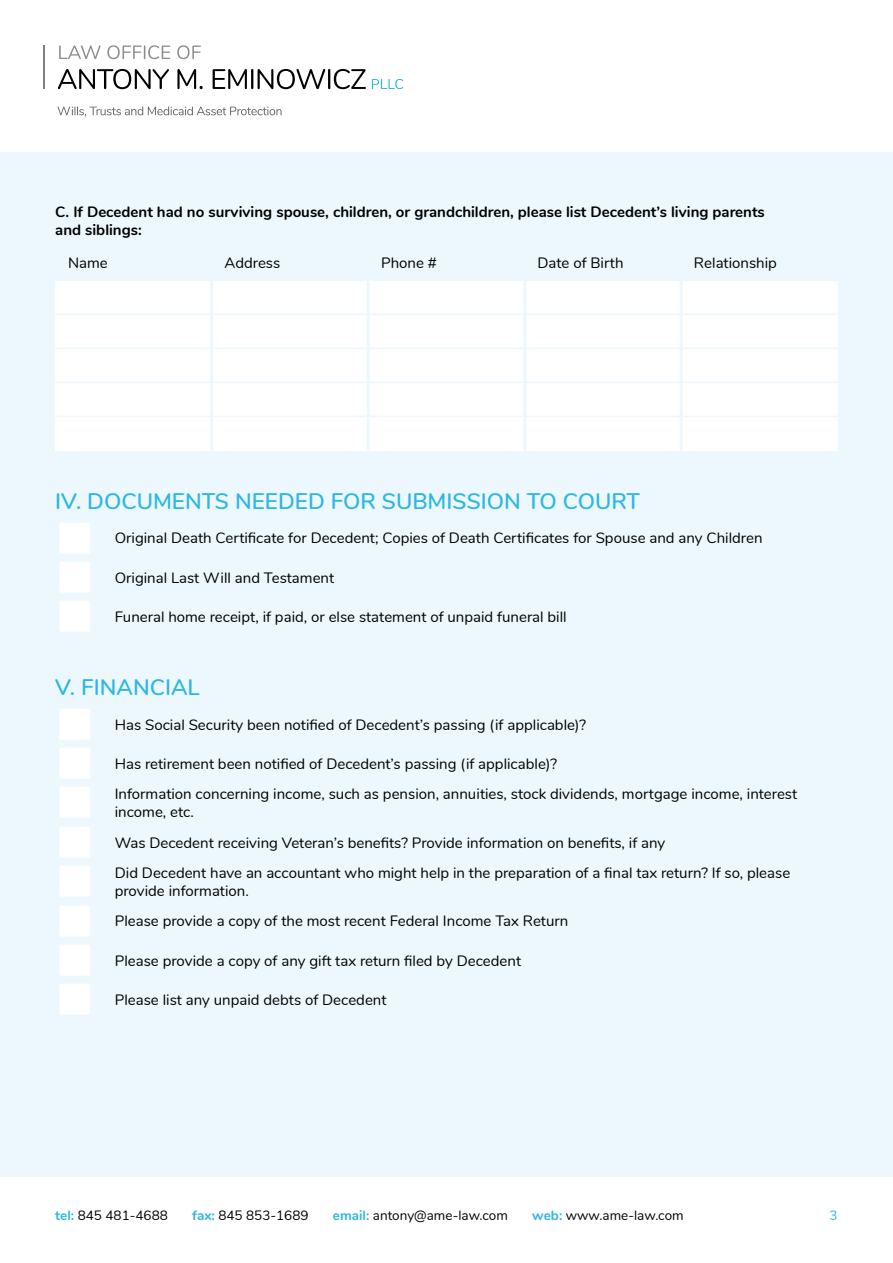
<style>
.page{position:relative;width:893px;height:1263px;background:#fff}
.page>*{position:absolute;margin:0;border:0;box-sizing:border-box;transform-origin:0 0}
.t1{font:600 22.5px "Nunito";color:#2eb6e4}
.t2{font:15px/30.3px "Nunito";color:#000}
.t3{font:700 15px/18px "Nunito";color:#000}
.t4{font:13.5px "Nunito";color:#000}
.t5{font:13.5px "Nunito";color:#2eb6e4}
.s1{font-weight:700;color:#2eb6e4}
</style>
<div class="page">
<svg style="left:59px;top:45px;width:42px;height:14px"></svg>
<svg style="left:107px;top:45px;width:63px;height:14px"></svg>
<svg style="left:177px;top:45px;width:24px;height:14px"></svg>
<hr style="left:43px;top:45px;width:2px;height:44px;background:#808080">
<svg style="left:58px;top:69px;width:111px;height:20px"></svg>
<svg style="left:177px;top:69px;width:26px;height:20px"></svg>
<svg style="left:213px;top:69px;width:153px;height:20px"></svg>
<svg style="left:372px;top:79px;width:31px;height:10px"></svg>
<svg style="left:58px;top:107px;width:224px;height:10px"></svg>
<div style="left:0;top:153px;width:893px;height:1024px;background:#ecf8fd"></div>
<div style="left:55px;top:244px;width:783px;height:206px;background:#fff"></div>
<div style="left:55px;top:244px;width:783px;height:36px;background:#ecf8fd"></div>
<hr style="left:210px;top:244px;width:3px;height:206px;background:#ecf8fd">
<hr style="left:367px;top:244px;width:3px;height:206px;background:#ecf8fd">
<hr style="left:523px;top:244px;width:3px;height:206px;background:#ecf8fd">
<hr style="left:680px;top:244px;width:3px;height:206px;background:#ecf8fd">
<hr style="left:55px;top:280px;width:783px;height:1px;background:#ecf8fd">
<hr style="left:55px;top:314px;width:783px;height:1px;background:#ecf8fd">
<hr style="left:55px;top:348px;width:783px;height:1px;background:#ecf8fd">
<hr style="left:55px;top:382px;width:783px;height:1px;background:#ecf8fd">
<hr style="left:55px;top:416px;width:783px;height:1px;background:#ecf8fd">
<p class="t3" style="left:55px;top:203px;width:711px">C. If Decedent had no surviving spouse, children, or grandchildren, please list Decedent’s living parents and siblings:</p>
<p class="t2" style="left:68px;top:247px;width:41px">Name</p>
<p class="t2" style="left:225px;top:247px;width:57px">Address</p>
<p class="t2" style="left:381px;top:247px;width:57px">Phone #</p>
<p class="t2" style="left:537px;top:247px;width:88px">Date of Birth</p>
<p class="t2" style="left:694px;top:247px;width:84px">Relationship</p>
<h1 class="t1" style="left:55px;top:486px;width:586px">IV. DOCUMENTS NEEDED FOR SUBMISSION TO COURT</h1>
<p class="t2" style="left:115px;top:523px;width:649px">Original Death Certificate for Decedent; Copies of Death Certificates for Spouse and any Children</p>
<p class="t2" style="left:115px;top:563px;width:221px">Original Last Will and Testament</p>
<p class="t2" style="left:115px;top:602px;width:453px">Funeral home receipt, if paid, or else statement of unpaid funeral bill</p>
<h1 class="t1" style="left:55px;top:672px;width:146px">V. FINANCIAL</h1>
<p class="t2" style="left:115px;top:709px;width:473px">Has Social Security been notified of Decedent’s passing (if applicable)?</p>
<p class="t2" style="left:115px;top:749px;width:684px">Has retirement been notified of Decedent’s passing (if applicable)?<br>Information concerning income, such as pension, annuities, stock dividends, mortgage income, interest</p>
<p class="t2" style="left:115px;top:797px;width:677px">income, etc.<br>Was Decedent receiving Veteran’s benefits? Provide information on benefits, if any<br>Did Decedent have an accountant who might help in the preparation of a final tax return? If so, please</p>
<p class="t2" style="left:115px;top:876px;width:455px">provide information.<br>Please provide a copy of the most recent Federal Income Tax Return</p>
<p class="t2" style="left:115px;top:946px;width:408px">Please provide a copy of any gift tax return filed by Decedent</p>
<p class="t2" style="left:115px;top:985px;width:273px">Please list any unpaid debts of Decedent</p>
<p class="t4" style="left:55px;top:1207px;width:114px"><span class="s1">tel:</span> 845 481-4688</p>
<p class="t4" style="left:192px;top:1207px;width:118px"><span class="s1">fax:</span> 845 853-1689</p>
<p class="t4" style="left:333px;top:1207px;width:176px"><span class="s1">email:</span> antony@ame-law.com</p>
<p class="t4" style="left:532px;top:1207px;width:153px"><span class="s1">web:</span> www.ame-law.com</p>
<p class="t5" style="left:830px;top:1207px;width:10px">3</p>
</div>
